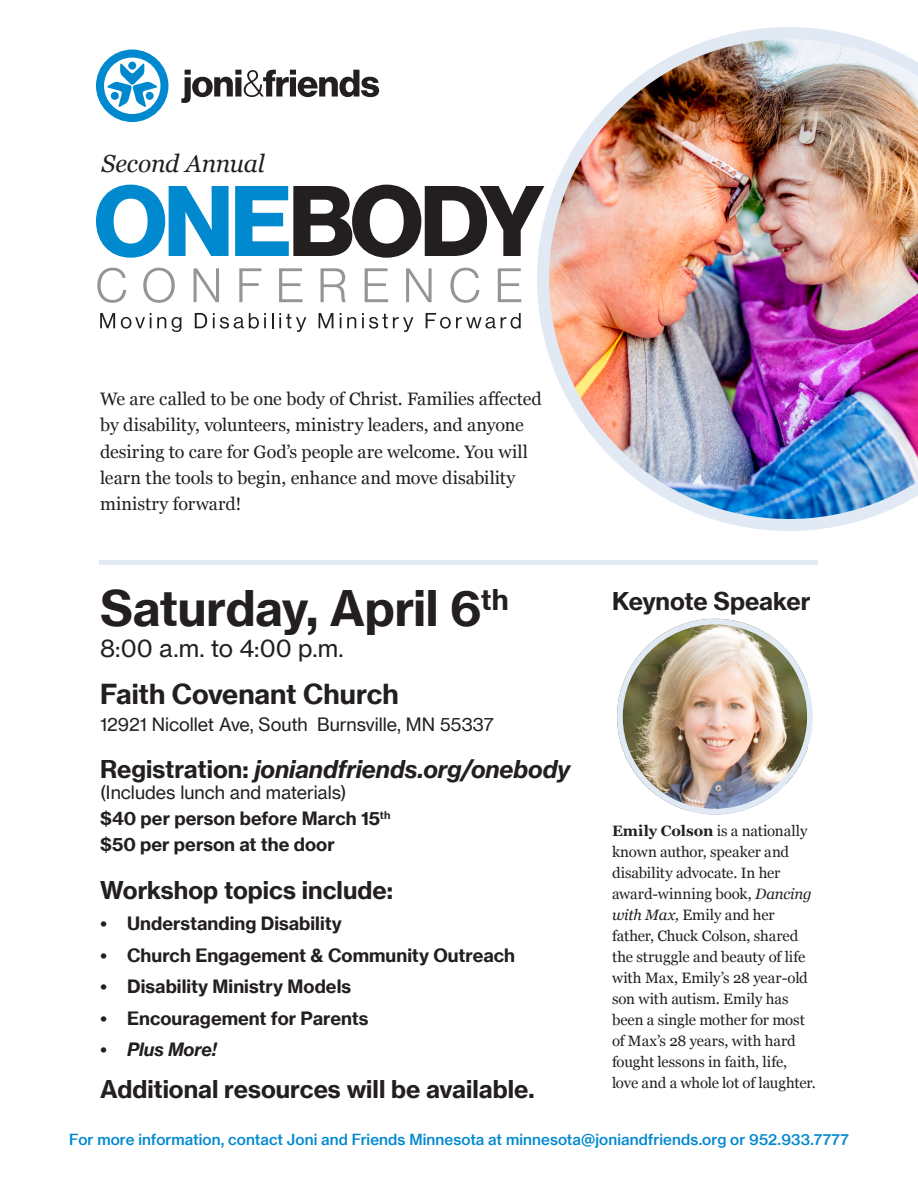
<style>
.page{position:relative;width:918px;height:1188px;background:#fff}
.page>*{position:absolute;margin:0;border:0;box-sizing:border-box;transform-origin:0 0}
.Neue_Haas_Regular_10{font:700 48px "N Haas Grotesk TX Pro";letter-spacing:-.01em;color:#231f20}
.Neue_Haas_Regular_10-2{font:700 27px "N Haas Grotesk TX Pro";color:#231f20}
.t1{font:italic 24.6px "Georgia";letter-spacing:-.01em;color:#231f20}
.Neue_Haas_Regular_10-3{font:700 24px "N Haas Grotesk TX Pro";color:#231f20}
.Neue_Haas_Regular_10-4{font:italic 700 24px "N Haas Grotesk TX Pro";letter-spacing:-.005em;color:#231f20}
.Neue_Haas_Regular_10-5{font:24px "N Haas Grotesk TX Pro";color:#231f20}
.Neue_Haas_Regular_10-6{font:18px/26.2px "Georgia";color:#231f20}
.Neue_Haas_Regular_10-7{font:700 18px/26.2px "N Haas Grotesk TX Pro";color:#231f20}
.Neue_Haas_Regular_10-8{font:18px "N Haas Grotesk TX Pro";color:#231f20}
.t2{font:italic 700 18px "N Haas Grotesk TX Pro";color:#231f20}
.Neue_Haas_Regular_10-9{font:15px/21px "Georgia";letter-spacing:-.005em;color:#231f20}
.Neue_Haas_Regular_10-10{font:15px "N Haas Grotesk TX Pro 65 Md";letter-spacing:.01em;color:#0089cf}
.s1{font-style:normal}
.s2{font-weight:400}
.s3{font-weight:700}
.s4{font-style:italic}
</style>
<div class="page">
<svg style="left:96px;top:185px;width:133px;height:73px"></svg>
<svg style="left:235px;top:185px;width:302px;height:73px"></svg>
<svg style="left:97px;top:268px;width:29px;height:35px"></svg>
<svg style="left:143px;top:268px;width:32px;height:35px"></svg>
<svg style="left:194px;top:268px;width:25px;height:34px"></svg>
<svg style="left:239px;top:268px;width:22px;height:34px"></svg>
<svg style="left:279px;top:268px;width:24px;height:34px"></svg>
<svg style="left:321px;top:268px;width:25px;height:34px"></svg>
<svg style="left:365px;top:268px;width:23px;height:34px"></svg>
<svg style="left:406px;top:268px;width:26px;height:34px"></svg>
<svg style="left:450px;top:268px;width:29px;height:35px"></svg>
<svg style="left:498px;top:268px;width:23px;height:34px"></svg>
<svg style="left:100px;top:313px;width:15px;height:15px"></svg>
<svg style="left:121px;top:313px;width:30px;height:16px"></svg>
<svg style="left:157px;top:317px;width:9px;height:11px"></svg>
<svg style="left:172px;top:317px;width:9px;height:15px"></svg>
<svg style="left:195px;top:313px;width:12px;height:15px"></svg>
<svg style="left:213px;top:313px;width:53px;height:16px"></svg>
<svg style="left:272px;top:313px;width:34px;height:19px"></svg>
<svg style="left:319px;top:313px;width:14px;height:15px"></svg>
<svg style="left:340px;top:313px;width:1px;height:15px"></svg>
<svg style="left:347px;top:317px;width:9px;height:11px"></svg>
<svg style="left:362px;top:313px;width:51px;height:19px"></svg>
<svg style="left:426px;top:313px;width:95px;height:16px"></svg>
<svg style="left:96px;top:50px;width:72px;height:72px"></svg>
<svg style="left:181px;top:69px;width:198px;height:34px"></svg>
<img style="left:617px;top:619px;width:191px;height:195px">
<div style="left:617px;top:619px;width:196px;height:195px;border:6px solid #e1eaf4;border-radius:50%"></div>
<img style="left:537px;top:27px;width:381px;height:504px">
<div style="left:100px;top:560px;width:718px;height:5px;background:#e1eaf4"></div>
<p class="t1" style="left:102px;top:145px;width:165px">Second Annual</p>
<p class="Neue_Haas_Regular_10-6" style="left:100px;top:385px;width:443px">We are called to be one body of Christ. Families affected by disability, volunteers, ministry leaders, and anyone desiring to care for God’s people are welcome. You will learn the tools to begin, enhance and move disability ministry forward!</p>
<p class="Neue_Haas_Regular_10" style="left:100px;top:578px;width:410px">Saturday, April 6<sup>th</sup></p>
<p class="Neue_Haas_Regular_10-5" style="left:100px;top:634px;width:245px">8:00 a.m. to 4:00 p.m.</p>
<p class="Neue_Haas_Regular_10-2" style="left:100px;top:677px;width:300px">Faith Covenant Church</p>
<p class="Neue_Haas_Regular_10-8" style="left:100px;top:713px;width:395px">12921 Nicollet Ave, South Burnsville, MN 55337</p>
<p class="Neue_Haas_Regular_10-4" style="left:100px;top:754px;width:472px"><span class="s1">Registration:</span> joniandfriends.org/onebody</p>
<p class="Neue_Haas_Regular_10-7" style="left:100px;top:779px;width:292px"><span class="s2">(Includes lunch and materials)<br></span>$40 per person before March 15<sup>th </sup>$50 per person at the door</p>
<p class="Neue_Haas_Regular_10-3" style="left:100px;top:875px;width:294px">Workshop topics include:</p>
<p class="Neue_Haas_Regular_10-7" style="left:100px;top:910px;width:243px">• Understanding Disability</p>
<p class="Neue_Haas_Regular_10-7" style="left:100px;top:942px;width:417px">• Church Engagement &amp; Community Outreach</p>
<p class="Neue_Haas_Regular_10-7" style="left:100px;top:973px;width:253px">• Disability Ministry Models</p>
<p class="Neue_Haas_Regular_10-7" style="left:100px;top:1005px;width:270px">• Encouragement for Parents</p>
<p class="t2" style="left:100px;top:1038px;width:118px">• Plus More!</p>
<p class="Neue_Haas_Regular_10-3" style="left:100px;top:1074px;width:436px">Additional resources will be available.</p>
<p class="Neue_Haas_Regular_10-3" style="left:612px;top:586px;width:200px">Keynote Speaker</p>
<p class="Neue_Haas_Regular_10-9" style="left:612px;top:819px;width:205px"><span class="s3">Emily Colson</span> is a nationally known author, speaker and disability advocate. In her award-winning book, <span class="s4">Dancing with Max,</span> Emily and her father, Chuck Colson, shared the struggle and beauty of life with Max, Emily’s 28 year-old son with autism. Emily has been a single mother for most of Max’s 28 years, with hard fought lessons in faith, life, love and a whole lot of laughter.</p>
<p class="Neue_Haas_Regular_10-10" style="left:69px;top:1130px;width:781px">For more information, contact Joni and Friends Minnesota at minnesota@joniandfriends.org or 952.933.7777</p>
</div>
